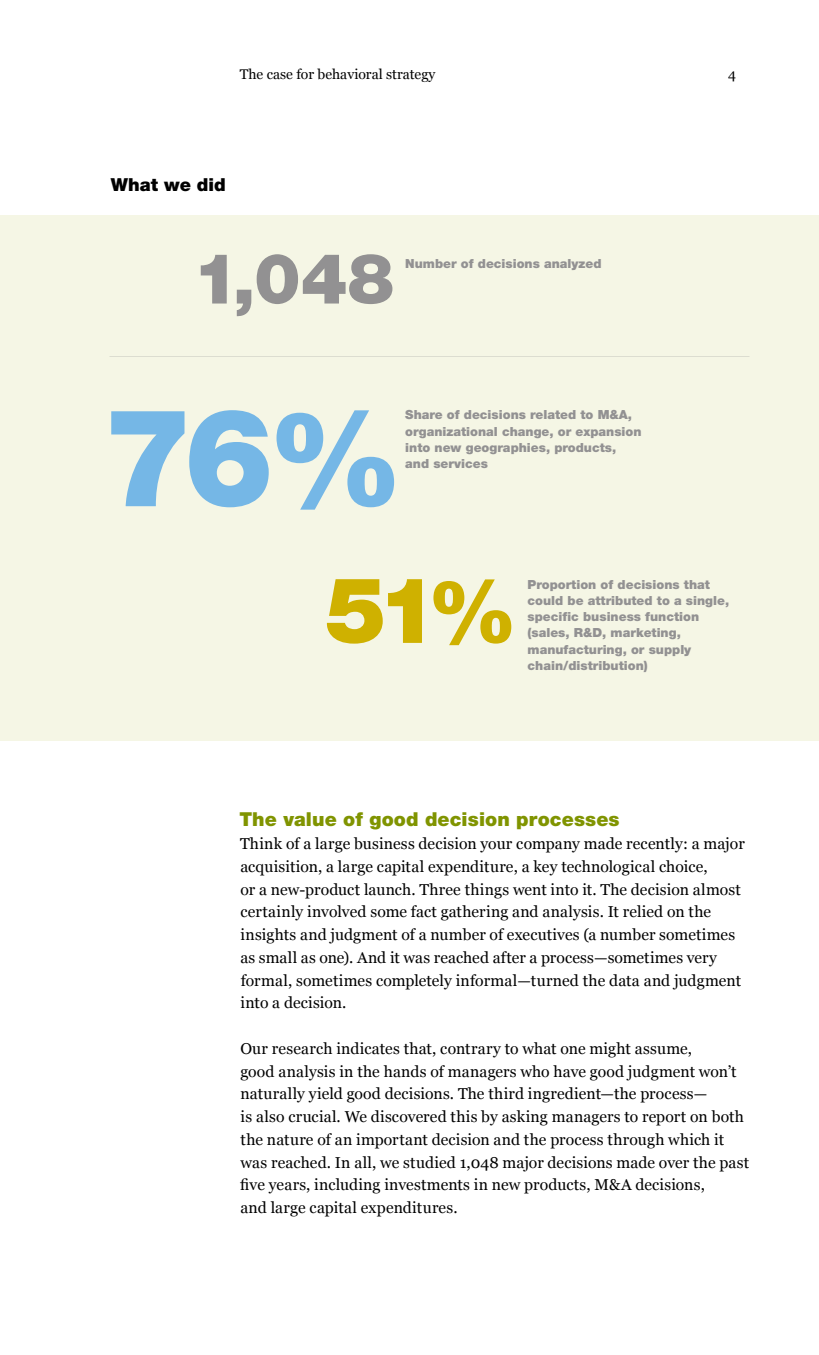
<style>
.page{position:relative;width:819px;height:1355px;background:#fff}
.page>*{position:absolute;margin:0;border:0;box-sizing:border-box;transform-origin:0 0}
.t1{font:900 136.33px "Helvetica Neue LT Std";color:#75b7e6}
.t2{font:900 91.52px "Helvetica Neue LT Std";color:#cfb100}
.t3{font:900 70px "Helvetica Neue LT Std";color:#929192}
.t4{font:900 19.25px "Helvetica Neue LT Std";letter-spacing:.005em;color:#809400}
.t5{font:900 17.85px "Helvetica Neue LT Std";color:#000}
.t6{font:15.75px/22.8px "Georgia";letter-spacing:.01em;color:#000}
.t7{font:14px "Georgia";color:#000}
.t8{font:900 12.6px/16.1px "Helvetica Neue LT Std";color:#929192}
.s1{font-size:132.65px}
.s2{font-size:87.85px}
</style>
<div class="page">
<div style="left:0;top:215px;width:819px;height:525px;background:#f5f6e5"></div>
<p class="t7" style="left:240px;top:66px;width:197px">The case for behavioral strategy</p>
<p class="t7" style="left:728px;top:66px;width:9px">4</p>
<p class="t5" style="left:111px;top:174px;width:116px">What we did</p>
<h3 class="t3" style="left:193px;top:237px;width:203px">1,048</h3>
<p class="t8" style="left:405px;top:256px;width:198px">Number of decisions analyzed</p>
<h1 class="t1" style="left:103px;top:376px;width:302px">76<span class="s1">%</span></h1>
<p class="t8" style="left:405px;top:407px;width:238px">Share of decisions related to M&amp;A, organizational change, or expansion into new geographies, products, and services</p>
<h2 class="t2" style="left:325px;top:555px;width:193px">51<span class="s2">%</span></h2>
<p class="t8" style="left:528px;top:576px;width:203px">Proportion of decisions that could be attributed to a single, specific business function (sales, R&amp;D, marketing, manufacturing, or supply chain/distribution)</p>
<p class="t4" style="left:239px;top:808px;width:382px">The value of good decision processes</p>
<p class="t6" style="left:240px;top:832px;width:506px">Think of a large business decision your company made recently: a major acquisition, a large capital expenditure, a key technological choice,<br>or a new-product launch. Three things went into it. The decision almost certainly involved some fact gathering and analysis. It relied on the insights and judgment of a number of executives (a number sometimes as small as one). And it was reached after a process—sometimes very formal, sometimes completely informal—turned the data and judgment into a decision.</p>
<p class="t6" style="left:240px;top:1037px;width:510px">Our research indicates that, contrary to what one might assume,<br>good analysis in the hands of managers who have good judgment won’t naturally yield good decisions. The third ingredient—the process—<br>is also crucial. We discovered this by asking managers to report on both the nature of an important decision and the process through which it was reached. In all, we studied 1,048 major decisions made over the past five years, including investments in new products, M&amp;A decisions,<br>and large capital expenditures.</p>
</div>
